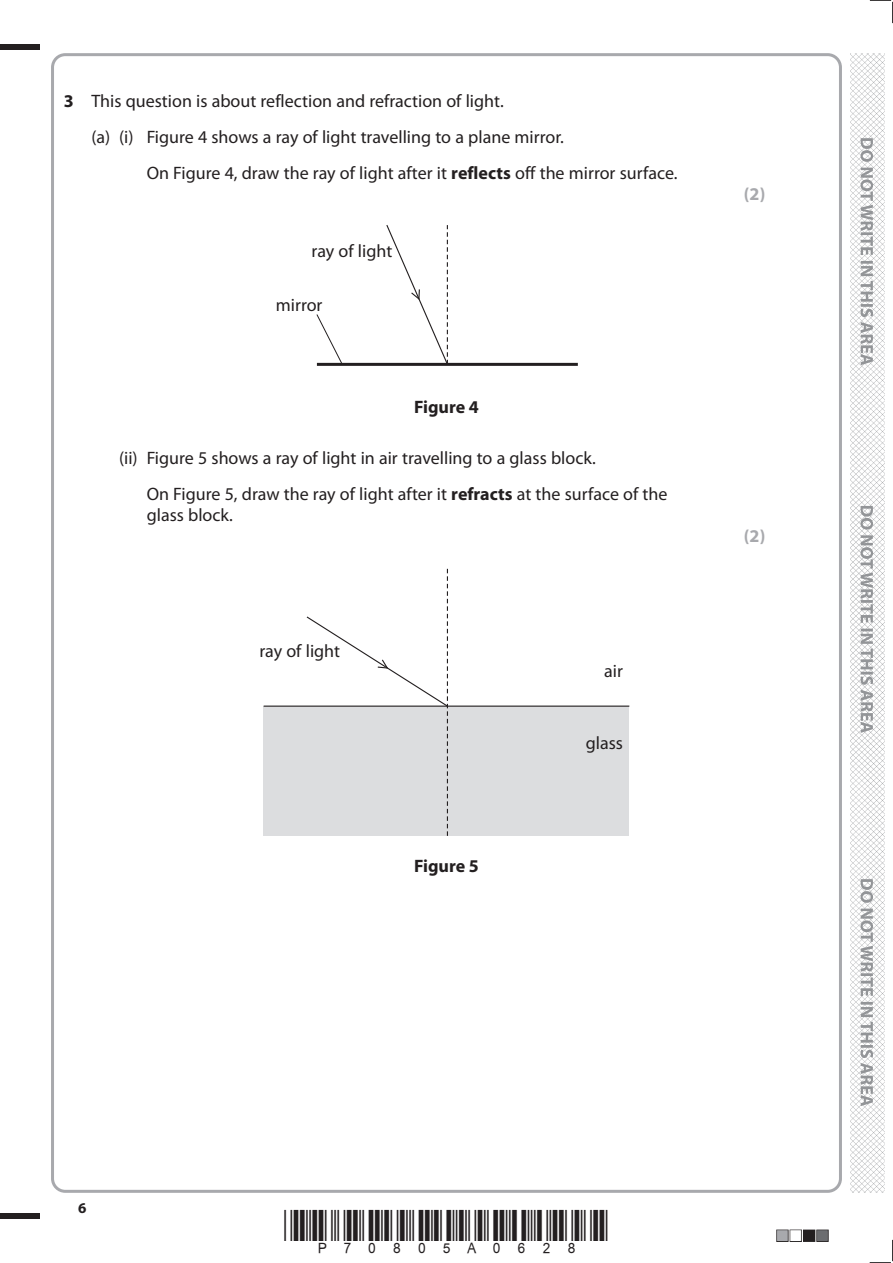
<style>
.page{position:relative;width:893px;height:1263px;background:#fff}
.page>*{position:absolute;margin:0;border:0;box-sizing:border-box;transform-origin:0 0}
.t1{font:18px/36px "Myriad Pro";color:#231f20}
.t2{font:700 18px "Myriad Pro";color:#231f20}
.t3{font:700 18px "Myriad Pro";color:#a8a9ad}
.t4{font:700 15px "Myriad Pro";color:#231f20}
.s1{font-weight:700}
</style>
<div class="page">
<div style="left:0;top:44px;width:40px;height:5px;background:#231f20"></div>
<div style="left:0;top:1214px;width:40px;height:5px;background:#231f20"></div>
<svg style="left:870px;top:0;width:23px;height:23px"></svg>
<svg style="left:870px;top:1240px;width:23px;height:23px"></svg>
<img style="left:850px;top:53px;width:34px;height:1140px">
<svg style="left:860px;top:138px;width:13px;height:968px"></svg>
<hr style="left:317px;top:363px;width:261px;height:3px;background:#231f20">
<svg style="left:385px;top:225px;width:64px;height:141px"></svg>
<svg style="left:316px;top:314px;width:27px;height:51px"></svg>
<div style="left:264px;top:706px;width:365px;height:130px;background:#dcdddf"></div>
<svg style="left:306px;top:568px;width:142px;height:268px"></svg>
<hr style="left:264px;top:705px;width:365px;height:2px;background:#231f20">
<p class="t1" style="left:64px;top:83px;width:441px"><span class="s1">3</span> This question is about reflection and refraction of light.</p>
<p class="t1" style="left:91px;top:119px;width:474px">(a) (i) Figure 4 shows a ray of light travelling to a plane mirror.</p>
<p class="t1" style="left:147px;top:155px;width:532px">On Figure 4, draw the ray of light after it <span class="s1">reflects</span> off the mirror surface.</p>
<p class="t1" style="left:312px;top:233px;width:82px">ray of light</p>
<p class="t1" style="left:276px;top:287px;width:48px">mirror</p>
<p class="t2" style="left:414px;top:396px;width:66px">Figure 4</p>
<p class="t1" style="left:147px;top:440px;width:522px;text-indent:-28px">(ii) Figure 5 shows a ray of light in air travelling to a glass block.<br>On Figure 5, draw the ray of light after it <span class="s1">refracts</span> at the surface of the</p>
<p class="t1" style="left:147px;top:497px;width:88px">glass block.</p>
<p class="t1" style="left:259px;top:633px;width:82px">ray of light</p>
<p class="t2" style="left:414px;top:854px;width:66px">Figure 5</p>
<p class="t1" style="left:604px;top:653px;width:20px">air</p>
<p class="t1" style="left:586px;top:724px;width:39px">glass</p>
<p class="t3" style="left:744px;top:182px;width:23px">(2)</p>
<p class="t3" style="left:744px;top:524px;width:23px">(2)</p>
<p class="t4" style="left:78px;top:1198px;width:10px">6</p>
</div>
